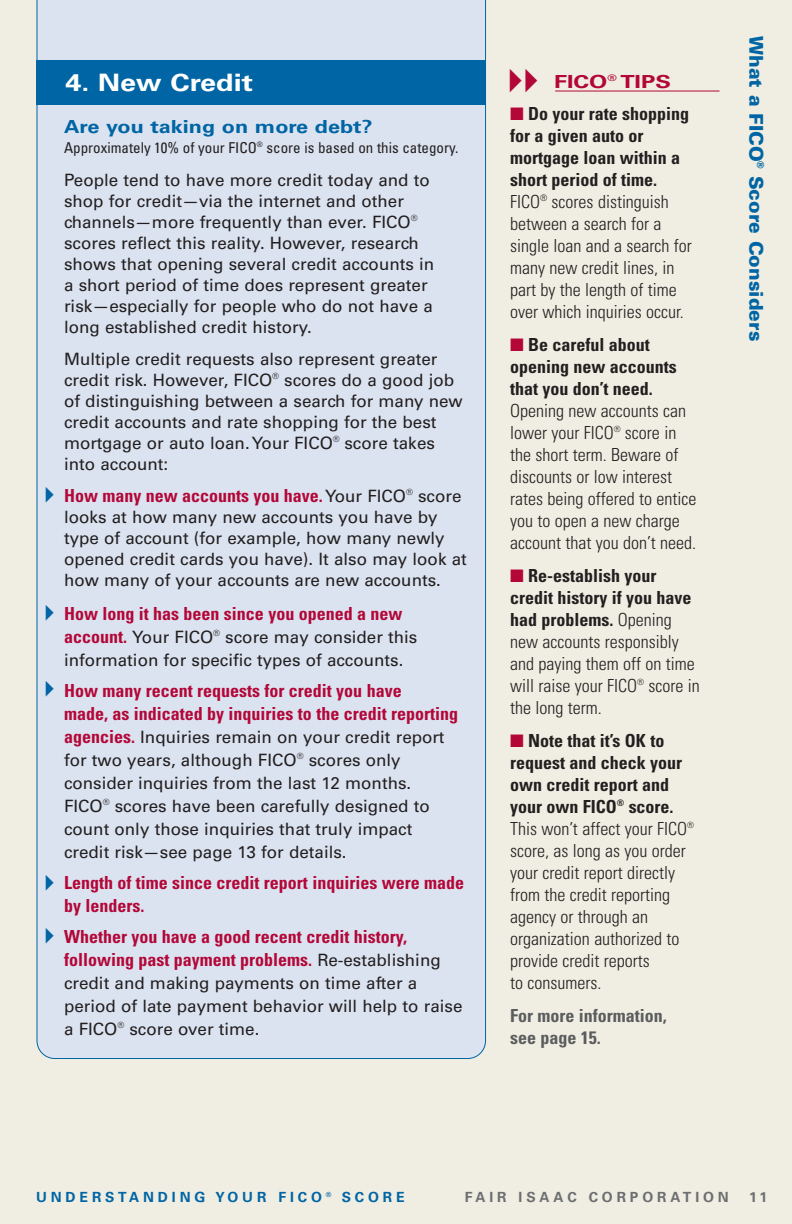
<style>
.page{position:relative;width:792px;height:1224px;background:#f0eee2}
.page>*{position:absolute;margin:0;border:0;box-sizing:border-box;transform-origin:0 0}
.t1{font:700 24px "Univers";color:#fff;scale:1.2 1}
.t2{font:24px "Universal Newswith Comm Pi";color:#b30738;scale:.5 1}
.t3{font:900 19px "Univers";color:#0065a4}
.t4{font:300 condensed 18px/22px "Univers";color:#231f20}
.t5{font:700 condensed 18px/23px "Univers";color:#b30738}
.t6{font:700 condensed 18px/22px "Univers";color:#231f20}
.t7{font:700 condensed 18px/22px "Univers";color:#5b5c5e}
.t8{font:700 18px "Univers";color:#0065a4;scale:1.2 1}
.t9{font:700 18px "Univers";color:#b30738;scale:1.3 1}
.t10{font:17px/21px "Univers";color:#231f20}
.t11{font:16px "Universal Newswith Comm Pi";color:#0065a4;scale:.5 1}
.t12{font:condensed 15px "Univers";color:#231f20}
.t13{font:700 14px "Univers";letter-spacing:.28em;color:#0065a4}
.t14{font:700 14px "Univers";letter-spacing:.28em;color:#6d6e70}
.s1{color:#b30738}
.s2{font-weight:700}
.s3{font-weight:400;font-stretch:normal;font-size:17px;color:#231f20}
.s4{font-weight:700;font-stretch:condensed;font-size:18px;color:#b30738}
</style>
<div class="page">
<div style="left:36px;top:0;width:450px;height:1059px;background:#dbe3f0"></div>
<div style="left:36px;top:60px;width:450px;height:45px;background:#0065a4"></div>
<hr style="left:555px;top:91px;width:165px;height:1px;background:#b30738">
<p class="t11" style="left:46px;top:487px;width:17px">-</p>
<p class="t11" style="left:46px;top:605px;width:17px">-</p>
<p class="t11" style="left:46px;top:681px;width:17px">-</p>
<p class="t11" style="left:46px;top:874px;width:17px">-</p>
<p class="t11" style="left:46px;top:927px;width:17px">-</p>
<h1 class="t1" style="left:66px;top:73px;width:158px">4. New Credit</h1>
<h1 class="t2" style="left:510px;top:69px;width:57px">- -</h1>
<p class="t9" style="left:554px;top:74px;width:92px">FICO<sup>®</sup> TIPS</p>
<p class="t4" style="left:510px;top:104px;width:183px"><span class="s1">■</span> <span class="s2">Do your rate shopping for a given auto or mortgage loan within a short period of time.<br></span>FICO<sup>®</sup> scores distinguish between a search for a single loan and a search for many new credit lines, in part by the length of time over which inquiries occur.</p>
<p class="t6" style="left:510px;top:335px;width:168px"><span class="s1">■</span> Be careful about opening new accounts that you don’t need.</p>
<p class="t4" style="left:510px;top:401px;width:188px">Opening new accounts can lower your FICO<sup>®</sup> score in the short term. Beware of discounts or low interest rates being offered to entice you to open a new charge account that you don’t need.</p>
<p class="t4" style="left:510px;top:566px;width:191px"><span class="s1">■</span> <span class="s2">Re-establish your credit history if you have had problems.</span> Opening new accounts responsibly and paying them off on time will raise your FICO<sup>®</sup> score in the long term.</p>
<p class="t4" style="left:510px;top:731px;width:185px"><span class="s1">■</span> <span class="s2">Note that it’s OK to request and check your own credit report and your own FICO</span><sup>®</sup> <span class="s2">score.<br></span>This won’t affect your FICO<sup>® </sup>score, as long as you order your credit report directly from the credit reporting agency or through an organization authorized to provide credit reports<br>to consumers.</p>
<p class="t7" style="left:510px;top:1006px;width:158px">For more information, see page 15.</p>
<p class="t8" style="left:64px;top:119px;width:259px">Are you taking on more debt?</p>
<p class="t12" style="left:64px;top:141px;width:396px">Approximately 10% of your FICO<sup>®</sup> score is based on this category.</p>
<p class="t10" style="left:64px;top:170px;width:372px">People tend to have more credit today and to shop for credit—via the internet and other channels—more frequently than ever. FICO<sup>® </sup>scores reflect this reality. However, research shows that opening several credit accounts in a short period of time does represent greater risk—especially for people who do not have a long established credit history.</p>
<p class="t10" style="left:64px;top:349px;width:400px">Multiple credit requests also represent greater credit risk. However, FICO<sup>®</sup> scores do a good job of distinguishing between a search for many new credit accounts and rate shopping for the best mortgage or auto loan. Your FICO<sup>®</sup> score takes into account:</p>
<p class="t5" style="left:64px;top:486px;width:399px">How many new accounts you have.<span class="s3">Your FICO</span><sup>®</sup> <span class="s3">score</span></p>
<p class="t10" style="left:64px;top:507px;width:404px">looks at how many new accounts you have by type of account (for example, how many newly opened credit cards you have). It also may look at how many of your accounts are new accounts.</p>
<p class="t5" style="left:64px;top:604px;width:340px">How long it has been since you opened a new</p>
<p class="t10" style="left:64px;top:626px;width:355px;line-height:23px"><span class="s4">account.</span> Your FICO<sup>®</sup> score may consider this information for specific types of accounts.</p>
<p class="t5" style="left:64px;top:681px;width:396px">How many recent requests for credit you have<br>made, as indicated by inquiries to the credit reporting</p>
<p class="t10" style="left:64px;top:726px;width:382px;line-height:23px"><span class="s4">agencies.</span> Inquiries remain on your credit report for two years, although FICO<sup>®</sup> scores only consider inquiries from the last 12 months.<br>FICO<sup>®</sup> scores have been carefully designed to count only those inquiries that truly impact credit risk—see page 13 for details.</p>
<p class="t5" style="left:64px;top:873px;width:402px">Length of time since credit report inquiries were made by lenders.</p>
<p class="t5" style="left:64px;top:927px;width:378px">Whether you have a good recent credit history, following past payment problems. <span class="s3">Re-establishing</span></p>
<p class="t10" style="left:64px;top:972px;width:400px;line-height:23px">credit and making payments on time after a period of late payment behavior will help to raise a FICO<sup>®</sup> score over time.</p>
<p class="t3" style="left:764px;top:36px;width:307px;rotate:90deg">What a FICO<sup>®</sup> Score Considers</p>
<p class="t13" style="left:36px;top:1192px;width:370px">UNDERSTANDING YOUR FICO <sup>®</sup> SCORE</p>
<p class="t14" style="left:465px;top:1192px;width:265px">FAIR ISAAC CORPORATION</p>
<p class="t14" style="left:749px;top:1192px;width:20px">11</p>
</div>
